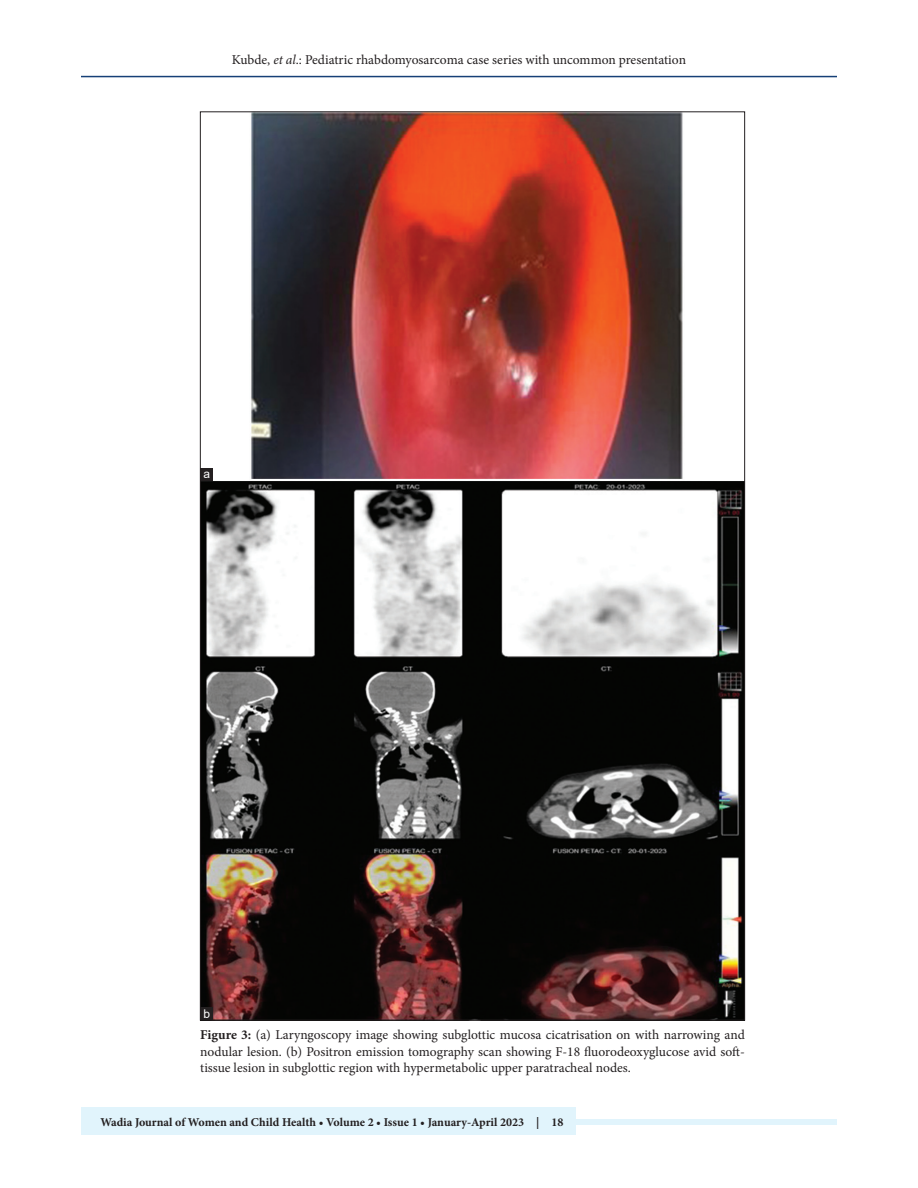
<style>
.page{position:relative;width:918px;height:1188px;background:#fff}
.page>*{position:absolute;margin:0;border:0;box-sizing:border-box;transform-origin:0 0}
.FGC{font:13.5px/16.5px "Minion Pro";color:#231f20;text-align:justify}
.t1{font:700 12px "Minion Pro";color:#231f20}
.LABEL{font:12px "Arial";color:#fff}
.s1{font-style:italic}
.s2{font-weight:700}
</style>
<div class="page">
<hr style="left:81px;top:76px;width:756px;height:1px;background:#164077">
<div style="left:81px;top:1119px;width:756px;height:6px;background:#e1f4fc"></div>
<div style="left:81px;top:1107px;width:494px;height:27px;background:#e1f4fc"></div>
<img style="left:202px;top:114px;width:541px;height:904px">
<div style="left:200px;top:1007px;width:13px;height:13px;background:#231f20"></div>
<div style="left:200px;top:468px;width:13px;height:13px;background:#231f20"></div>
<p class="FGC" style="left:232px;top:51px;width:456px">Kubde, <span class="s1">et al</span>.: Pediatric rhabdomyosarcoma case series with uncommon presentation</p>
<p class="LABEL" style="left:203px;top:465px;width:8px">a</p>
<p class="LABEL" style="left:203px;top:1005px;width:8px">b</p>
<p class="FGC" style="left:200px;top:1027px;width:546px"><span class="s2">Figure 3:</span> (a) Laryngoscopy image showing subglottic mucosa cicatrisation on with narrowing and nodular lesion. (b) Positron emission tomography scan showing F-18 fluorodeoxyglucose avid soft&shy;tissue lesion in subglottic region with hypermetabolic upper paratracheal nodes.</p>
<p class="t1" style="left:100px;top:1114px;width:464px">Wadia Journal of Women and Child Health • Volume 2 • Issue 1 • January-April 2023 | 18</p>
</div>
